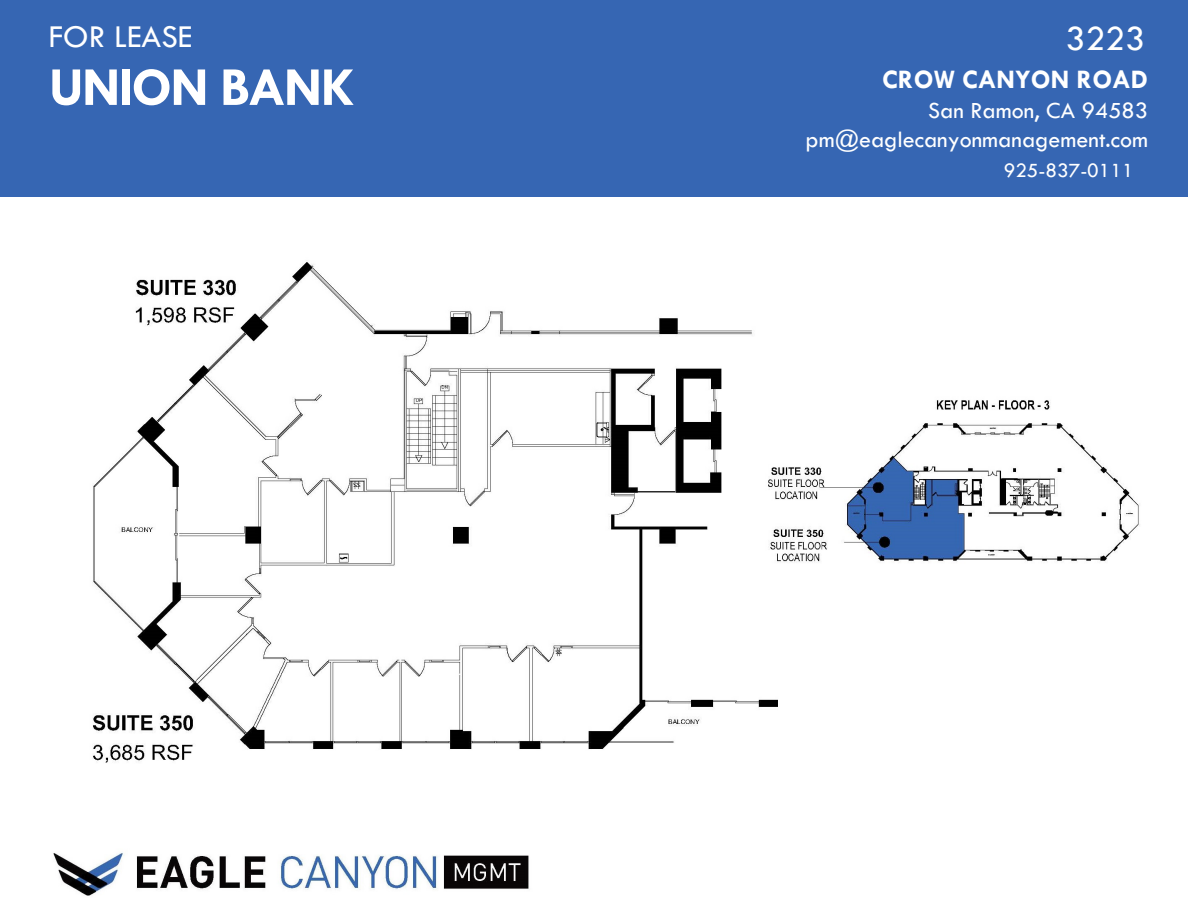
<style>
.page{position:relative;width:1188px;height:918px;background:#fff}
.page>*{position:absolute;margin:0;border:0;box-sizing:border-box;transform-origin:0 0}
.t1{font:700 55.35px "Tw Cen";letter-spacing:-.03em;color:#fff}
.t2{font:36.15px "Tw Cen";color:#fff}
.t3{font:33px "Tw Cen";color:#fff}
.t4{font:700 27px "Tw Cen";color:#fff}
.t5{font:24px/28.5px "Tw Cen";color:#fff;text-align:right}
.t6{font:21px "Tw Cen";color:#fff}
</style>
<div class="page">
<div style="left:0;top:0;width:1188px;height:196px;background:#3666b3"></div>
<img style="left:53px;top:852px;width:476px;height:44px">
<img style="left:92px;top:262px;width:1048px;height:501px">
<h3 class="t3" style="left:49px;top:17px;width:145px">FOR LEASE</h3>
<h2 class="t2" style="left:1065px;top:17px;width:81px">3223</h2>
<h1 class="t1" style="left:49px;top:54px;width:308px">UNION BANK</h1>
<p class="t4" style="left:882px;top:63px;width:267px">CROW CANYON ROAD</p>
<p class="t5" style="left:805px;top:96px;width:344px">San Ramon, CA 94583 pm@eaglecanyonmanagement.com</p>
<p class="t6" style="left:1004px;top:158px;width:131px">925-837-0111</p>
</div>
